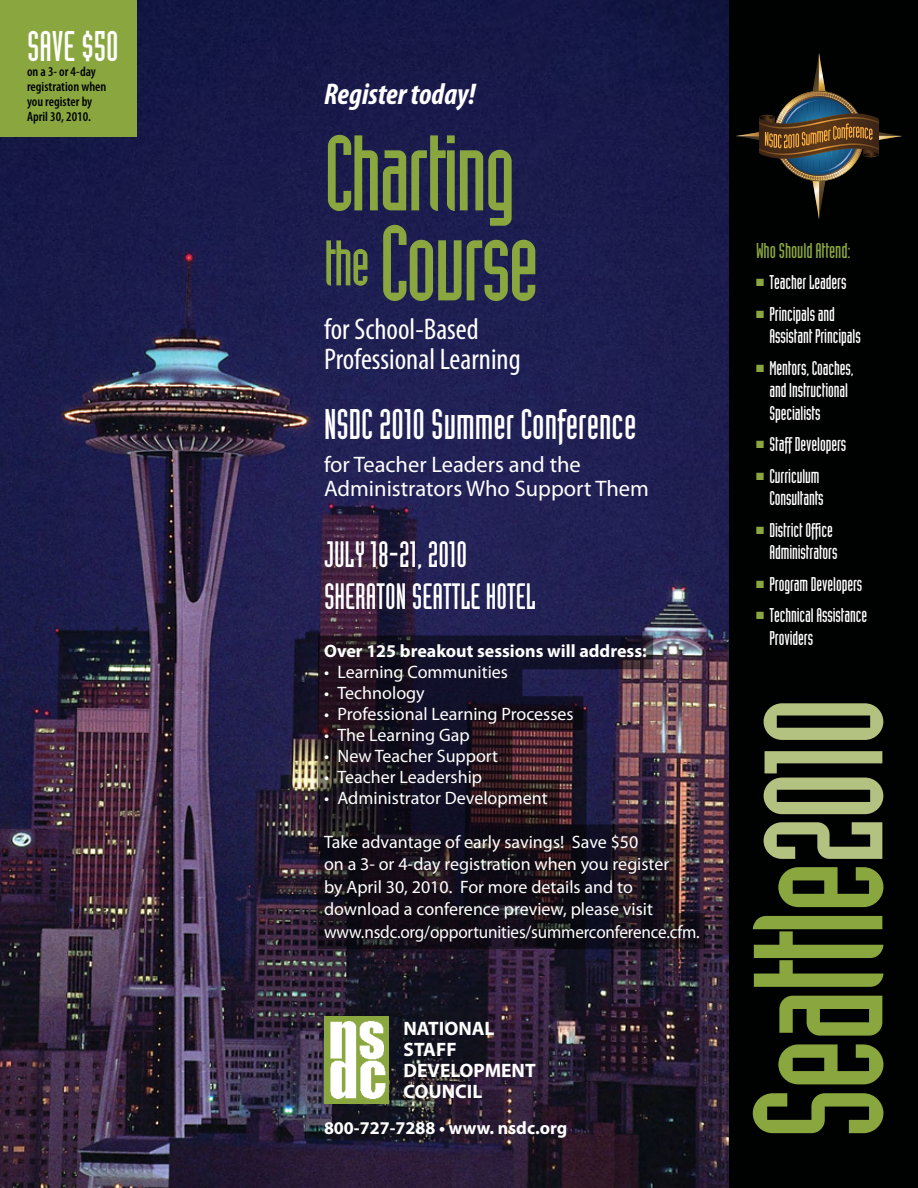
<style>
.page{position:relative;width:918px;height:1188px;background:#fff}
.page>*{position:absolute;margin:0;border:0;box-sizing:border-box;transform-origin:0 0}
.t1{font:180px "Industria Solid";letter-spacing:-.025em;color:#8aa73f}
.t2{font:105px/90px "Industria Solid";letter-spacing:-.025em;color:#8aa73f}
.t3{font:42px "Industria Solid";color:#fff}
.t4{font:36px/42px "Industria Solid";color:#fff}
.t5{font:condensed 30px/30px "Myriad Pro";color:#fff}
.t6{font:italic 700 condensed 30px "Myriad Pro";color:#fff}
.t7{font:22.5px/24px "Myriad Pro";color:#fff}
.t8{font:21px "Industria Solid";letter-spacing:-.005em;color:#8aa73f}
.t9{font:19.5px/22.5px "Industria Solid";letter-spacing:-.005em;color:#fff}
.t10{font:700 19.5px/21px "Myriad Pro";color:#fff}
.t11{font:18px/22.5px "Myriad Pro";color:#fff}
.t12{font:700 18px "Myriad Pro";color:#fff}
.t13{font:600 condensed 13.5px/15px "Myriad Pro";color:#000101}
.s1{font-size:63px}
.s2{font-size:165px;color:#b4c281}
</style>
<div class="page">
<img style="left:0;top:0;width:730px;height:1188px">
<img style="left:324px;top:1016px;width:65px;height:88px">
<div style="left:730px;top:0;width:188px;height:1188px;background:#000101"></div>
<div style="left:0;top:0;width:136px;height:136px;background:#8aa73f"></div>
<img style="left:317px;top:635px;width:388px;height:314px">
<svg style="left:736px;top:53px;width:166px;height:166px"></svg>
<h3 class="t3" style="left:27px;top:24px;width:93px">Save $50</h3>
<p class="t13" style="left:27px;top:64px;width:81px">on a 3- or 4-day registration when you register by<br>April 30, 2010.</p>
<h3 class="t6" style="left:324px;top:75px;width:153px">Register today!</h3>
<h2 class="t2" style="left:324px;top:128px;width:217px">Charting <span class="s1">the</span> Course</h2>
<h3 class="t5" style="left:324px;top:314px;width:198px">for School-Based<br>Professional Learning</h3>
<h3 class="t3" style="left:324px;top:402px;width:314px">NSDC 2010 Summer Conference</h3>
<p class="t7" style="left:324px;top:452px;width:326px">for Teacher Leaders and the<br>Administrators Who Support Them</p>
<h3 class="t4" style="left:324px;top:533px;width:209px">July 18-21, 2010<br>Sheraton Seattle hotel</h3>
<p class="t12" style="left:324px;top:639px;width:324px">Over 125 breakout sessions will address:</p>
<p class="t11" style="left:324px;top:661px;width:186px">• Learning Communities</p>
<p class="t11" style="left:324px;top:682px;width:102px">• Technology</p>
<p class="t11" style="left:324px;top:703px;width:251px">• Professional Learning Processes</p>
<p class="t11" style="left:324px;top:724px;width:147px">• The Learning Gap</p>
<p class="t11" style="left:324px;top:745px;width:176px">• New Teacher Support</p>
<p class="t11" style="left:324px;top:766px;width:160px">• Teacher Leadership</p>
<p class="t11" style="left:324px;top:787px;width:225px">• Administrator Development</p>
<p class="t11" style="left:324px;top:830px;width:377px">Take advantage of early savings! Save $50<br>on a 3- or 4-day registration when you register<br>by April 30, 2010. For more details and to download a conference preview, please visit www.nsdc.org/opportunities/summerconference.cfm.</p>
<p class="t10" style="left:404px;top:1017px;width:134px">NATIONAL<br>STAFF<br>DEVELOPMENT<br>COUNCIL</p>
<p class="t12" style="left:324px;top:1116px;width:245px">800-727-7288 • www. nsdc.org</p>
<p class="t8" style="left:756px;top:239px;width:96px">Who Should Attend:</p>
<p class="t9" style="left:756px;top:271px;width:92px"><sup>■</sup> Teacher Leaders</p>
<p class="t9" style="left:769px;top:302px;width:93px;text-indent:-13px"><sup>■</sup> Principals and<br>Assistant Principals</p>
<p class="t9" style="left:769px;top:356px;width:86px;text-indent:-13px"><sup>■</sup> Mentors, Coaches, and Instructional<br>Specialists</p>
<p class="t9" style="left:756px;top:433px;width:92px"><sup>■</sup> Staff Developers</p>
<p class="t9" style="left:756px;top:464px;width:69px;text-align:right"><sup>■</sup> Curriculum<br>Consultants</p>
<p class="t9" style="left:756px;top:518px;width:83px;text-align:right"><sup>■</sup> District Office<br>Administrators</p>
<p class="t9" style="left:756px;top:572px;width:108px"><sup>■</sup> Program Developers</p>
<p class="t9" style="left:769px;top:604px;width:99px;text-indent:-13px"><sup>■</sup> Technical Assistance<br>Providers</p>
<h1 class="t1" style="left:721px;top:1140px;width:444px;rotate:-90deg">Seattle<span class="s2">2010</span></h1>
</div>
